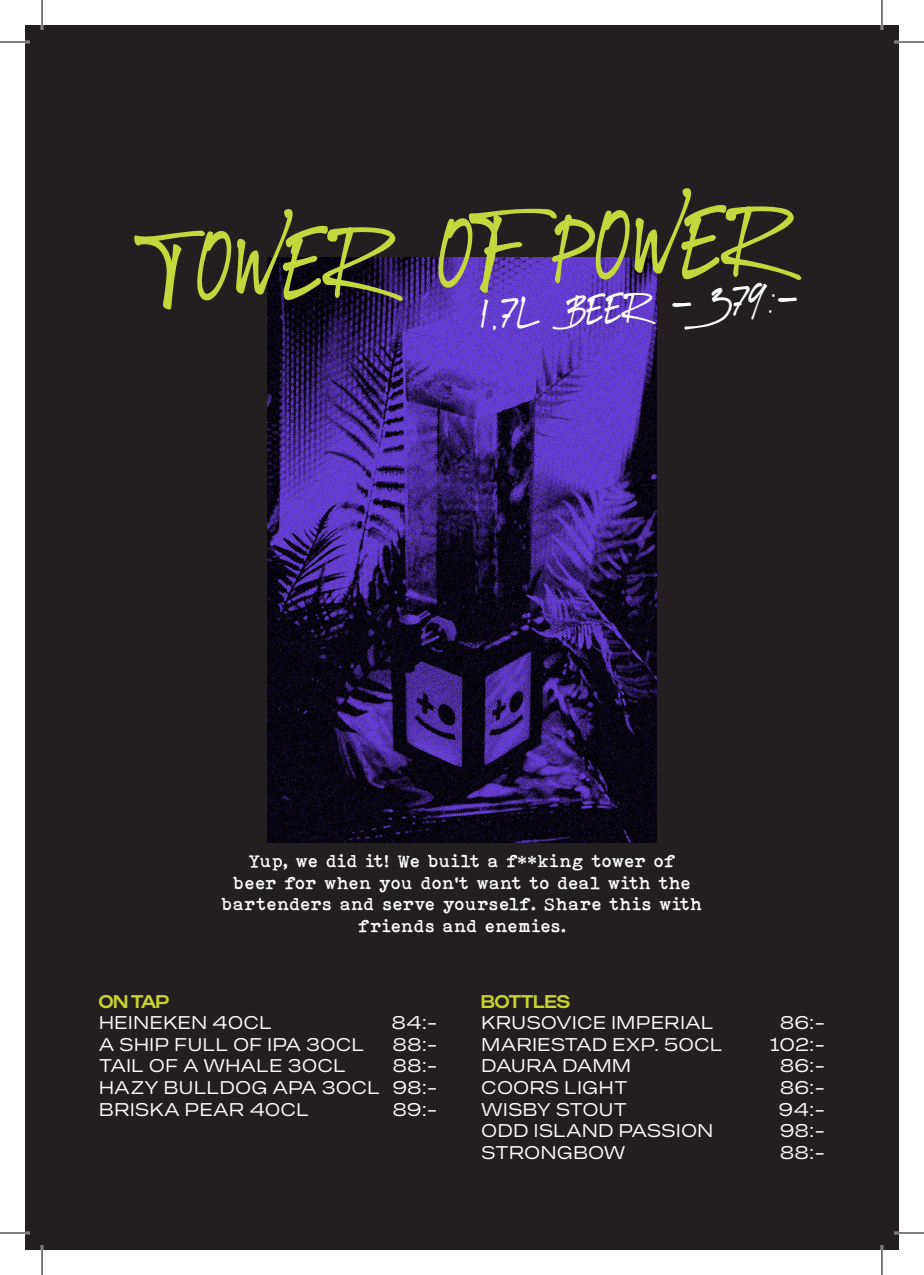
<style>
.page{position:relative;width:924px;height:1275px;background:#fff}
.page>*{position:absolute;margin:0;border:0;box-sizing:border-box;transform-origin:0 0}
.t1{font:88.2px "Fashion Experiment";color:#c3d83d;scale:.8 1}
.t2{font:37.6px "Fashion Experiment";color:#fff;scale:.8 1}
.t3{font:18px/21.6px "Doner Regular Text";color:#fff;text-align:justify}
.t4{font:18px/21.6px "Bohemian Typewriter";color:#fff;text-align:center}
.t5{font:18px "Doner Semi Bold Display";color:#c7d42c}
</style>
<div class="page">
<div style="left:25px;top:25px;width:873px;height:1225px;background:#231f20"></div>
<img style="left:267px;top:258px;width:389px;height:584px">
<hr style="left:0;top:41px;width:30px;height:2px;background:#fff">
<hr style="left:893px;top:41px;width:30px;height:2px;background:#fff">
<hr style="left:0;top:1231px;width:30px;height:3px;background:#fff">
<hr style="left:893px;top:1231px;width:30px;height:3px;background:#fff">
<hr style="left:41px;top:0;width:2px;height:30px;background:#fff">
<hr style="left:41px;top:1245px;width:2px;height:30px;background:#fff">
<hr style="left:880px;top:0;width:2px;height:30px;background:#fff">
<hr style="left:880px;top:1245px;width:2px;height:30px;background:#fff">
<hr style="left:0;top:42px;width:30px;height:1px;background:#000">
<hr style="left:893px;top:42px;width:30px;height:1px;background:#000">
<hr style="left:0;top:1232px;width:30px;height:1px;background:#000">
<hr style="left:893px;top:1232px;width:30px;height:1px;background:#000">
<hr style="left:42px;top:0;width:1px;height:30px;background:#000">
<hr style="left:42px;top:1245px;width:1px;height:30px;background:#000">
<hr style="left:881px;top:0;width:1px;height:30px;background:#000">
<hr style="left:881px;top:1245px;width:1px;height:30px;background:#000">
<h1 class="t1" style="left:145px;top:218px;width:812px;rotate:-3deg">T OWER OF POWER</h1>
<h2 class="t2" style="left:478px;top:292px;width:402px;rotate:-3deg">1,7L BEER - 379:-</h2>
<p class="t4" style="left:221px;top:850px;width:482px">Yup, we did it! We built a f**king tower of<br>beer for when you don’t want to deal with the bartenders and serve yourself. Share this with friends and enemies.</p>
<p class="t5" style="left:99px;top:990px;width:72px">ON TAP</p>
<p class="t3" style="left:99px;top:1012px;width:175px">HEINEKEN 40CL</p>
<p class="t3" style="left:391px;top:1012px;width:48px">84:-</p>
<p class="t3" style="left:99px;top:1033px;width:267px">A SHIP FULL OF IPA 30CL</p>
<p class="t3" style="left:392px;top:1033px;width:47px">88:-</p>
<p class="t3" style="left:99px;top:1055px;width:248px">TAIL OF A WHALE 30CL</p>
<p class="t3" style="left:99px;top:1055px;width:340px;text-indent:293px">88:- HAZY BULLDOG APA 30CL 98:- BRISKA PEAR 40CL</p>
<p class="t3" style="left:392px;top:1098px;width:47px">89:-</p>
<p class="t5" style="left:481px;top:990px;width:90px">BOTTLES</p>
<p class="t3" style="left:481px;top:1012px;width:234px">KRUSOVICE IMPERIAL</p>
<p class="t3" style="left:779px;top:1012px;width:47px">86:-</p>
<p class="t3" style="left:481px;top:1033px;width:243px">MARIESTAD EXP. 50CL</p>
<p class="t3" style="left:769px;top:1033px;width:57px">102:-</p>
<p class="t3" style="left:481px;top:1055px;width:151px">DAURA DAMM</p>
<p class="t3" style="left:779px;top:1055px;width:47px">86:-</p>
<p class="t3" style="left:481px;top:1076px;width:148px">COORS LIGHT</p>
<p class="t3" style="left:779px;top:1076px;width:47px">86:-</p>
<p class="t3" style="left:481px;top:1098px;width:147px">WISBY STOUT</p>
<p class="t3" style="left:778px;top:1098px;width:48px">94:-</p>
<p class="t3" style="left:481px;top:1120px;width:233px">ODD ISLAND PASSION</p>
<p class="t3" style="left:779px;top:1120px;width:47px">98:-</p>
<p class="t3" style="left:481px;top:1141px;width:146px">STRONGBOW</p>
<p class="t3" style="left:779px;top:1141px;width:47px">88:-</p>
</div>
